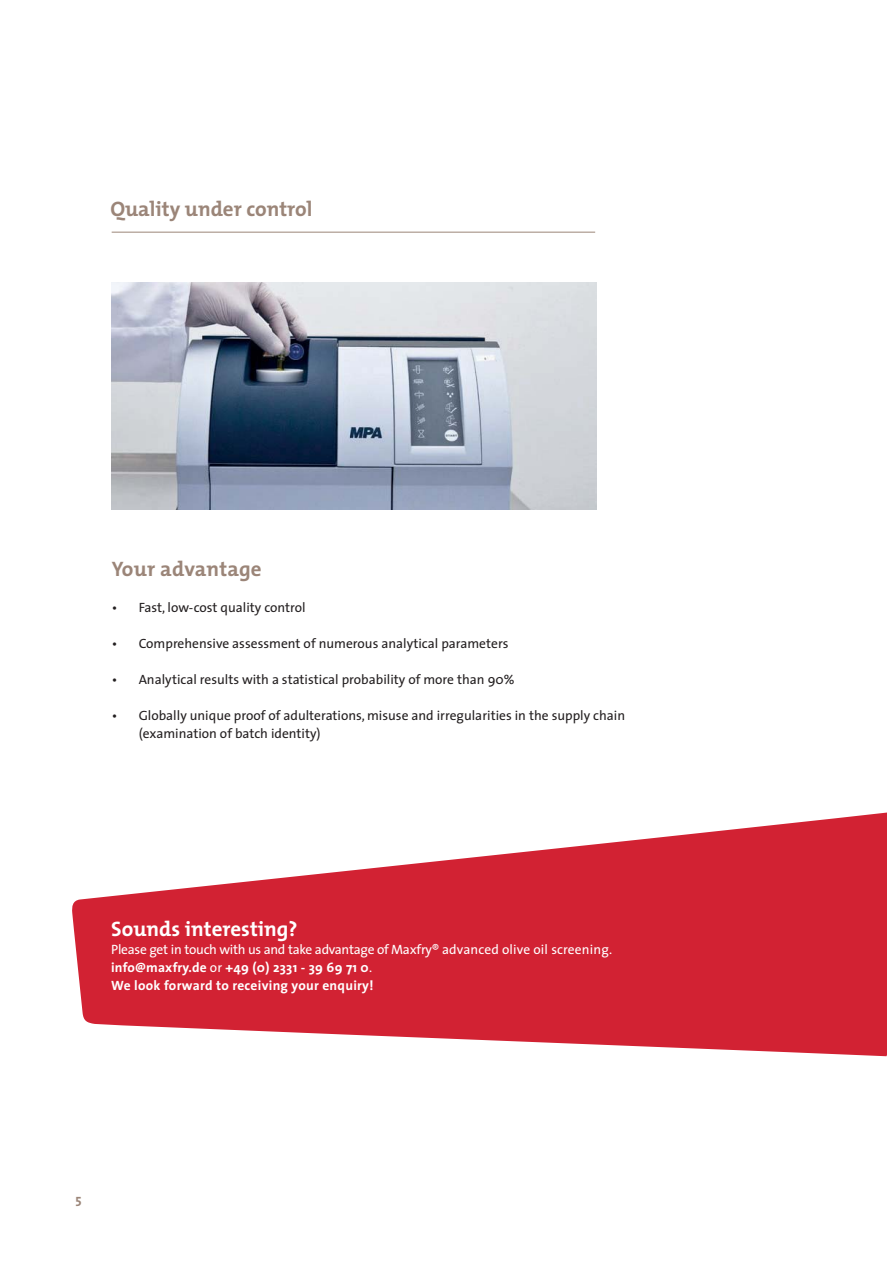
<style>
.page{position:relative;width:893px;height:1263px;background:#fff}
.page>*{position:absolute;margin:0;border:0;box-sizing:border-box;transform-origin:0 0}
.t1{font:700 21px "The Mix";color:#9b8578}
.t2{font:700 21px "The Mix";color:#fff}
.t3{font:13.5px/18px "The Sans";color:#231f20}
.t4{font:13.5px/18px "The Sans";letter-spacing:-.02em;color:#fff}
.t5{font:13.5px "The Sans Bold Caps";color:#9b8578}
.s1{font-weight:700}
</style>
<div class="page">
<svg style="left:72px;top:812px;width:814px;height:244px;fill:#d22233"></svg>
<hr style="left:112px;top:232px;width:483px;height:1px;background:#9b8578">
<img style="left:111px;top:282px;width:485px;height:228px">
<h1 class="t1" style="left:110px;top:200px;width:204px">Quality under control</h1>
<h1 class="t1" style="left:112px;top:560px;width:152px">Your advantage</h1>
<p class="t3" style="left:112px;top:600px;width:195px">• Fast, low-cost quality control</p>
<p class="t3" style="left:112px;top:636px;width:398px">• Comprehensive assessment of numerous analytical parameters</p>
<p class="t3" style="left:112px;top:672px;width:404px">• Analytical results with a statistical probability of more than 90%</p>
<p class="t3" style="left:139px;top:708px;width:488px;text-indent:-27px">• Globally unique proof of adulterations, misuse and irregularities in the supply chain (examination of batch identity)</p>
<h1 class="t2" style="left:111px;top:920px;width:188px">Sounds interesting?</h1>
<p class="t4" style="left:111px;top:942px;width:503px">Please get in touch with us and take advantage of Maxfry® advanced olive oil screening. <span class="s1">info@maxfry.de</span> or <span class="s1">+49 (0) 2331 - 39 69 71 0</span>.<br><span class="s1">We look forward to receiving your enquiry!</span></p>
<p class="t5" style="left:75px;top:1190px;width:8px">5</p>
</div>
